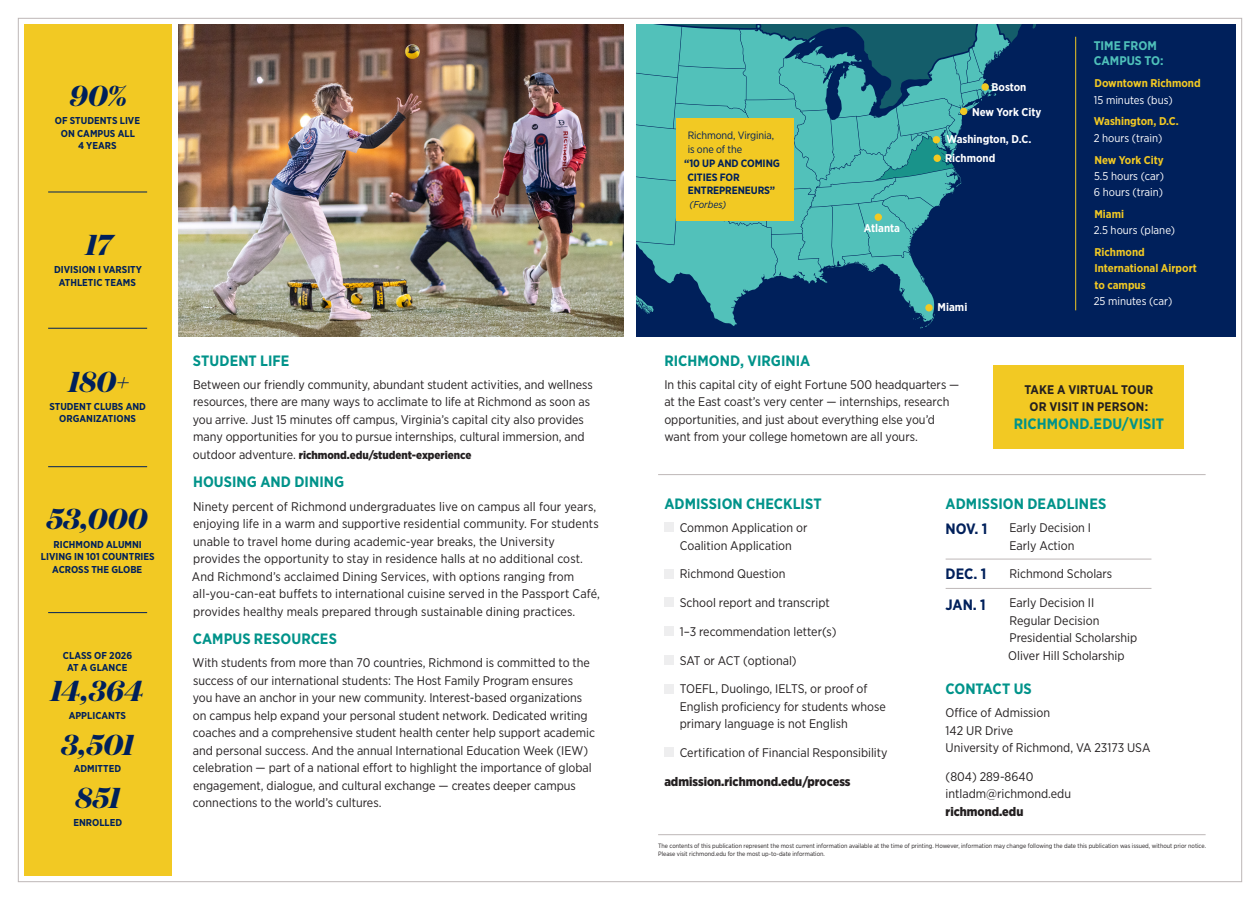
<style>
.page{position:relative;width:1260px;height:900px;background:#fff}
.page>*{position:absolute;margin:0;border:0;box-sizing:border-box;transform-origin:0 0}
.t1{font:italic 700 28.75px "Domaine Display";color:#00205b}
.t2{font:700 15px "Gotham Narrow";letter-spacing:.005em;color:#00938a}
.t3{font:700 15px/31.2px "Gotham Narrow";color:#00205b}
.t4{font:12.5px/17.5px "Gotham Narrow";color:#231f20}
.t5{font:900 12.5px "Gotham Narrow";color:#231f20}
.t6{font:700 12.5px/16.2px "Gotham Narrow";letter-spacing:.01em;color:#231f20;text-align:center}
.t7{font:700 12.5px/15px "Gotham Narrow";color:#4fc1ba}
.t8{font:700 11.25px/16.2px "Gotham Narrow";color:#f2c923}
.t9{font:11.25px/16.2px "Gotham Narrow";color:#fff}
.t10{font:700 11.25px/24.5px "Gotham Narrow";color:#fff;text-align:center}
.t11{font:900 11.25px "Gotham Narrow";color:#231f20}
.t12{font:700 10.62px/13.8px "Gotham Narrow";letter-spacing:-.01em;color:#00205b}
.t13{font:10.62px/13.8px "Gotham Narrow";letter-spacing:-.01em;color:#00205b}
.t14{font:700 10px/12.5px "Gotham Narrow";color:#00205b;text-align:center}
.t15{font:italic 10px "Gotham Narrow";color:#00205b}
.t16{font:6.25px/8.8px "Gotham Narrow";color:#231f20}
.s1{font-weight:400;font-size:12.5px}
</style>
<div class="page">
<div style="left:637px;top:24px;width:599px;height:313px;background:#00205b"></div>
<svg style="left:637px;top:24px;width:399px;height:305px"></svg>
<div style="left:24px;top:24px;width:148px;height:852px;background:#f2c923"></div>
<div style="left:981px;top:83px;width:8px;height:8px;background:#f2c923;border-radius:50%"></div>
<div style="left:960px;top:108px;width:7px;height:7px;background:#f2c923;border-radius:50%"></div>
<div style="left:933px;top:136px;width:7px;height:8px;background:#f2c923;border-radius:50%"></div>
<svg style="left:933px;top:154px;width:8px;height:8px"></svg>
<div style="left:875px;top:213px;width:7px;height:8px;background:#f2c923;border-radius:50%"></div>
<div style="left:925px;top:304px;width:8px;height:8px;background:#f2c923;border-radius:50%"></div>
<div style="left:664px;top:523px;width:10px;height:9px;background:#eeeeef"></div>
<div style="left:664px;top:569px;width:10px;height:9px;background:#eeeeef"></div>
<div style="left:664px;top:598px;width:10px;height:9px;background:#eeeeef"></div>
<div style="left:664px;top:626px;width:10px;height:10px;background:#eeeeef"></div>
<div style="left:664px;top:655px;width:10px;height:10px;background:#eeeeef"></div>
<div style="left:664px;top:684px;width:10px;height:9px;background:#eeeeef"></div>
<div style="left:664px;top:748px;width:10px;height:9px;background:#eeeeef"></div>
<hr style="left:658px;top:474px;width:548px;height:1px;background:#beb7b7">
<hr style="left:48px;top:612px;width:99px;height:1px;background:#00205b">
<hr style="left:48px;top:192px;width:99px;height:1px;background:#00205b">
<hr style="left:48px;top:328px;width:99px;height:1px;background:#00205b">
<hr style="left:48px;top:466px;width:99px;height:1px;background:#00205b">
<hr style="left:946px;top:559px;width:205px;height:1px;background:#beb7b7">
<hr style="left:946px;top:588px;width:205px;height:1px;background:#beb7b7">
<div style="left:676px;top:118px;width:118px;height:103px;background:#f2c923"></div>
<hr style="left:1075px;top:37px;width:1px;height:273px;background:#f2c923">
<img style="left:179px;top:24px;width:445px;height:313px">
<div style="left:993px;top:365px;width:191px;height:84px;background:#f2c923"></div>
<hr style="left:658px;top:834px;width:548px;height:1px;background:#beb7b7">
<h1 class="t1" style="left:70px;top:77px;width:59px">90%</h1>
<p class="t14" style="left:55px;top:114px;width:87px">OF STUDENTS LIVE<br>ON CAMPUS ALL<br>4 YEARS</p>
<h1 class="t1" style="left:86px;top:226px;width:28px">17</h1>
<p class="t14" style="left:54px;top:263px;width:89px">DIVISION I VARSITY<br>ATHLETIC TEAMS</p>
<h1 class="t1" style="left:68px;top:363px;width:63px">180+</h1>
<p class="t14" style="left:49px;top:400px;width:98px">STUDENT CLUBS AND<br>ORGANIZATIONS</p>
<h1 class="t1" style="left:46px;top:501px;width:102px">53,000</h1>
<p class="t14" style="left:41px;top:538px;width:115px">RICHMOND ALUMNI<br>LIVING IN 101 COUNTRIES<br>ACROSS THE GLOBE</p>
<p class="t14" style="left:63px;top:650px;width:71px;line-height:12px">CLASS OF 2026<br>AT A GLANCE</p>
<h1 class="t1" style="left:51px;top:673px;width:94px">14,364</h1>
<p class="t14" style="left:69px;top:709px;width:59px">APPLICANTS</p>
<h1 class="t1" style="left:61px;top:726px;width:75px">3,501</h1>
<p class="t14" style="left:74px;top:762px;width:49px">ADMITTED</p>
<h1 class="t1" style="left:75px;top:779px;width:47px">851</h1>
<p class="t14" style="left:73px;top:816px;width:50px">ENROLLED</p>
<p class="t2" style="left:193px;top:351px;width:98px">STUDENT LIFE</p>
<p class="t4" style="left:193px;top:375px;width:402px">Between our friendly community, abundant student activities, and wellness resources, there are many ways to acclimate to life at Richmond as soon as you arrive. Just 15 minutes off campus, Virginia’s capital city also provides many opportunities for you to pursue internships, cultural immersion, and</p>
<p class="t11" style="left:193px;top:447px;width:280px"><span class="s1">outdoor adventure.</span> richmond.edu/student-experience</p>
<p class="t2" style="left:193px;top:473px;width:153px">HOUSING AND DINING</p>
<p class="t4" style="left:192px;top:497px;width:410px">Ninety percent of Richmond undergraduates live on campus all four years, enjoying life in a warm and supportive residential community. For students unable to travel home during academic-year breaks, the University provides the opportunity to stay in residence halls at no additional cost.<br>And Richmond’s acclaimed Dining Services, with options ranging from all-you-can-eat buffets to international cuisine served in the Passport Café, provides healthy meals prepared through sustainable dining practices.</p>
<p class="t2" style="left:193px;top:629px;width:146px">CAMPUS RESOURCES</p>
<p class="t4" style="left:193px;top:654px;width:404px">With students from more than 70 countries, Richmond is committed to the success of our international students: The Host Family Program ensures you have an anchor in your new community. Interest-based organizations on campus help expand your personal student network. Dedicated writing coaches and a comprehensive student health center help support academic and personal success. And the annual International Education Week (IEW) celebration — part of a national effort to highlight the importance of global engagement, dialogue, and cultural exchange — creates deeper campus connections to the world’s cultures.</p>
<p class="t13" style="left:688px;top:129px;width:88px">Richmond, Virginia, is one of the</p>
<p class="t12" style="left:687px;top:156px;width:94px;text-indent:-3px">“10 UP AND COMING<br>CITIES FOR<br>ENTREPRENEURS”</p>
<p class="t15" style="left:690px;top:198px;width:38px">(Forbes)</p>
<p class="t10" style="left:864px;top:215px;width:38px">Atlanta</p>
<p class="t10" style="left:972px;top:75px;width:71px">Boston<br>New York City</p>
<p class="t10" style="left:945px;top:130px;width:88px;line-height:18.5px;text-align:left">Washington, D.C.<br>Richmond</p>
<p class="t10" style="left:938px;top:295px;width:31px">Miami</p>
<p class="t7" style="left:1094px;top:38px;width:71px">TIME FROM<br>CAMPUS TO:</p>
<p class="t8" style="left:1094px;top:75px;width:108px">Downtown Richmond</p>
<p class="t9" style="left:1094px;top:91px;width:80px">15 minutes (bus)</p>
<p class="t8" style="left:1094px;top:113px;width:86px">Washington, D.C.</p>
<p class="t9" style="left:1094px;top:129px;width:70px">2 hours (train)</p>
<p class="t8" style="left:1094px;top:151px;width:71px">New York City</p>
<p class="t9" style="left:1094px;top:168px;width:72px">5.5 hours (car)<br>6 hours (train)</p>
<p class="t8" style="left:1094px;top:206px;width:31px">Miami</p>
<p class="t9" style="left:1094px;top:222px;width:83px">2.5 hours (plane)</p>
<p class="t8" style="left:1094px;top:244px;width:104px">Richmond<br>International Airport to campus</p>
<p class="t9" style="left:1094px;top:293px;width:80px">25 minutes (car)</p>
<p class="t2" style="left:664px;top:351px;width:148px">RICHMOND, VIRGINIA</p>
<p class="t4" style="left:664px;top:375px;width:297px">In this capital city of eight Fortune 500 headquarters — at the East coast’s very center — internships, research opportunities, and just about everything else you’d want from your college hometown are all yours.</p>
<p class="t6" style="left:1024px;top:382px;width:131px">TAKE A VIRTUAL TOUR<br>OR VISIT IN PERSON:</p>
<p class="t2" style="left:1014px;top:414px;width:152px">RICHMOND.EDU/VISIT</p>
<p class="t2" style="left:664px;top:494px;width:159px">ADMISSION CHECKLIST</p>
<p class="t4" style="left:680px;top:519px;width:129px">Common Application or<br>Coalition Application</p>
<p class="t4" style="left:680px;top:565px;width:107px">Richmond Question</p>
<p class="t4" style="left:680px;top:594px;width:152px">School report and transcript</p>
<p class="t4" style="left:680px;top:622px;width:158px">1–3 recommendation letter(s)</p>
<p class="t4" style="left:680px;top:651px;width:118px">SAT or ACT (optional)</p>
<p class="t4" style="left:680px;top:680px;width:208px">TOEFL, Duolingo, IELTS, or proof of<br>English proficiency for students whose primary language is not English</p>
<p class="t4" style="left:680px;top:744px;width:209px">Certification of Financial Responsibility</p>
<p class="t5" style="left:664px;top:773px;width:188px">admission.richmond.edu/process</p>
<p class="t2" style="left:946px;top:494px;width:162px">ADMISSION DEADLINES</p>
<p class="t4" style="left:1010px;top:519px;width:83px">Early Decision I<br>Early Action</p>
<p class="t4" style="left:1010px;top:565px;width:104px">Richmond Scholars</p>
<p class="t4" style="left:1008px;top:594px;width:131px">Early Decision II<br>Regular Decision<br>Presidential Scholarship<br>Oliver Hill Scholarship</p>
<p class="t2" style="left:946px;top:679px;width:88px">CONTACT US</p>
<p class="t4" style="left:946px;top:704px;width:206px">Office of Admission<br>142 UR Drive<br>University of Richmond, VA 23173 USA</p>
<p class="t4" style="left:946px;top:767px;width:127px">(804) 289-8640 intladm@richmond.edu</p>
<p class="t5" style="left:946px;top:803px;width:79px">richmond.edu</p>
<p class="t3" style="left:946px;top:513px;width:43px">NOV. 1</p>
<p class="t3" style="left:946px;top:558px;width:42px">DEC. 1<br>JAN. 1</p>
<p class="t16" style="left:658px;top:841px;width:549px">The contents of this publication represent the most current information available at the time of printing. However, information may change following the date this publication was issued, without prior notice.<br>Please visit richmond.edu for the most up-to-date information.</p>
</div>
